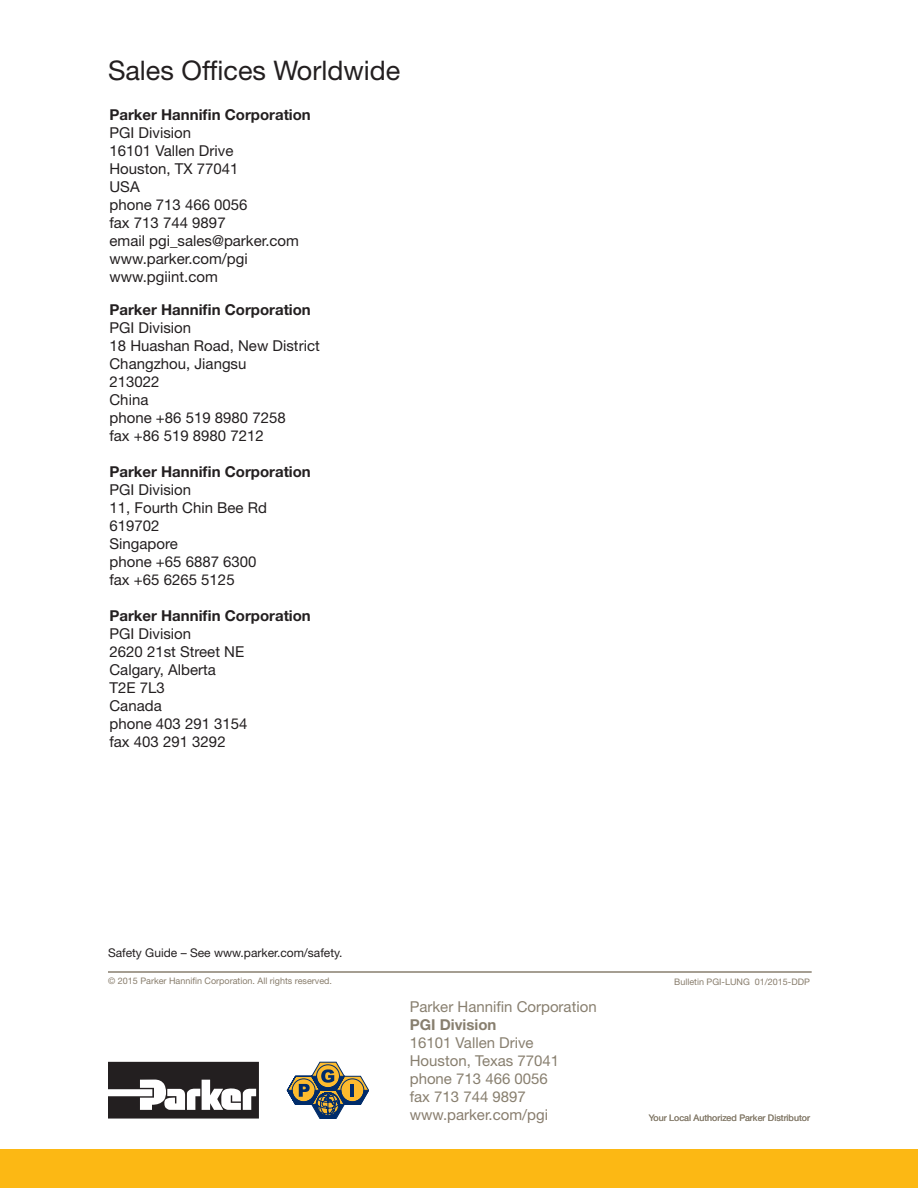
<style>
.page{position:relative;width:918px;height:1188px;background:#fff}
.page>*{position:absolute;margin:0;border:0;box-sizing:border-box;transform-origin:0 0}
.t1{font:27px "Helvetica Neue LT Std";color:#231f20}
.ZBack_Cover_Addresse{font:15px "Helvetica Neue LT Std";color:#231f20}
.ZBack_Cover_Addresse-2{font:700 15px "Helvetica Neue LT Std";color:#231f20}
.ZBack_Cover_Bottom_A{font:15px "Helvetica Neue LT Std";color:#887f6f}
.ZBack_Cover_Addresse-3{font:15px "Helvetica Neue LT Std";color:#887d6e}
.ZBack_Cover_Bottom_A-2{font:700 15px "Helvetica Neue LT Std";color:#887f6f}
.Table_Placement{font:12px "Helvetica Neue LT Std";color:#231f20}
.Copright{font:9px "Helvetica Neue LT Std";color:#887d6c}
.t2{font:9px "Helvetica Neue LT Std";color:#887f6f}
</style>
<div class="page">
<div style="left:0;top:1150px;width:918px;height:38px;background:#fcb814"></div>
<hr style="left:108px;top:971px;width:704px;height:2px;background:#887f6f">
<svg style="left:108px;top:1062px;width:151px;height:57px"></svg>
<svg style="left:287px;top:1062px;width:82px;height:57px"></svg>
<p class="t1" style="left:108px;top:54px;width:294px">Sales Offices Worldwide</p>
<p class="ZBack_Cover_Addresse-2" style="left:110px;top:106px;width:203px">Parker Hannifin Corporation</p>
<p class="ZBack_Cover_Addresse" style="left:110px;top:124px;width:83px">PGI Division</p>
<p class="ZBack_Cover_Addresse" style="left:110px;top:142px;width:125px">16101 Vallen Drive</p>
<p class="ZBack_Cover_Addresse" style="left:110px;top:160px;width:130px">Houston, TX 77041</p>
<p class="ZBack_Cover_Addresse" style="left:110px;top:178px;width:32px">USA</p>
<p class="ZBack_Cover_Addresse" style="left:110px;top:196px;width:140px">phone 713 466 0056</p>
<p class="ZBack_Cover_Addresse" style="left:110px;top:214px;width:118px">fax 713 744 9897</p>
<p class="ZBack_Cover_Addresse" style="left:110px;top:232px;width:191px">email pgi_sales@parker.com</p>
<p class="ZBack_Cover_Addresse" style="left:110px;top:250px;width:140px">www.parker.com/pgi</p>
<p class="ZBack_Cover_Addresse" style="left:110px;top:268px;width:110px">www.pgiint.com</p>
<p class="ZBack_Cover_Addresse-2" style="left:110px;top:301px;width:203px">Parker Hannifin Corporation</p>
<p class="ZBack_Cover_Addresse" style="left:110px;top:319px;width:83px">PGI Division</p>
<p class="ZBack_Cover_Addresse" style="left:110px;top:337px;width:212px">18 Huashan Road, New District</p>
<p class="ZBack_Cover_Addresse" style="left:110px;top:355px;width:138px">Changzhou, Jiangsu</p>
<p class="ZBack_Cover_Addresse" style="left:110px;top:373px;width:52px">213022</p>
<p class="ZBack_Cover_Addresse" style="left:110px;top:391px;width:40px">China</p>
<p class="ZBack_Cover_Addresse" style="left:110px;top:409px;width:178px">phone +86 519 8980 7258</p>
<p class="ZBack_Cover_Addresse" style="left:110px;top:427px;width:156px">fax +86 519 8980 7212</p>
<p class="ZBack_Cover_Addresse-2" style="left:110px;top:463px;width:203px">Parker Hannifin Corporation</p>
<p class="ZBack_Cover_Addresse" style="left:110px;top:481px;width:83px">PGI Division</p>
<p class="ZBack_Cover_Addresse" style="left:110px;top:499px;width:159px">11, Fourth Chin Bee Rd</p>
<p class="ZBack_Cover_Addresse" style="left:110px;top:517px;width:52px">619702</p>
<p class="ZBack_Cover_Addresse" style="left:110px;top:535px;width:70px">Singapore</p>
<p class="ZBack_Cover_Addresse" style="left:110px;top:553px;width:149px">phone +65 6887 6300</p>
<p class="ZBack_Cover_Addresse" style="left:110px;top:571px;width:127px">fax +65 6265 5125</p>
<p class="ZBack_Cover_Addresse-2" style="left:110px;top:607px;width:203px">Parker Hannifin Corporation</p>
<p class="ZBack_Cover_Addresse" style="left:110px;top:625px;width:83px">PGI Division</p>
<p class="ZBack_Cover_Addresse" style="left:110px;top:643px;width:136px">2620 21st Street NE</p>
<p class="ZBack_Cover_Addresse" style="left:110px;top:661px;width:108px">Calgary, Alberta</p>
<p class="ZBack_Cover_Addresse" style="left:110px;top:679px;width:57px">T2E 7L3</p>
<p class="ZBack_Cover_Addresse" style="left:110px;top:697px;width:54px">Canada</p>
<p class="ZBack_Cover_Addresse" style="left:110px;top:715px;width:140px">phone 403 291 3154</p>
<p class="ZBack_Cover_Addresse" style="left:110px;top:733px;width:118px">fax 403 291 3292</p>
<p class="Table_Placement" style="left:108px;top:946px;width:236px">Safety Guide – See www.parker.com/safety.</p>
<p class="Copright" style="left:108px;top:975px;width:225px">© 2015 Parker Hannifin Corporation. All rights reserved.</p>
<p class="Copright" style="left:674px;top:976px;width:137px">Bulletin PGI-LUNG 01/2015-DDP</p>
<p class="ZBack_Cover_Bottom_A" style="left:410px;top:998px;width:188px">Parker Hannifin Corporation</p>
<p class="ZBack_Cover_Bottom_A-2" style="left:410px;top:1016px;width:88px">PGI Division</p>
<p class="ZBack_Cover_Bottom_A" style="left:410px;top:1034px;width:125px">16101 Vallen Drive</p>
<p class="ZBack_Cover_Bottom_A" style="left:410px;top:1052px;width:151px">Houston, Texas 77041</p>
<p class="ZBack_Cover_Bottom_A" style="left:410px;top:1070px;width:140px">phone 713 466 0056</p>
<p class="ZBack_Cover_Bottom_A" style="left:410px;top:1088px;width:118px">fax 713 744 9897</p>
<p class="ZBack_Cover_Addresse-3" style="left:410px;top:1106px;width:140px">www.parker.com/pgi</p>
<p class="t2" style="left:649px;top:1112px;width:163px">Your Local Authorized Parker Distributor</p>
</div>
